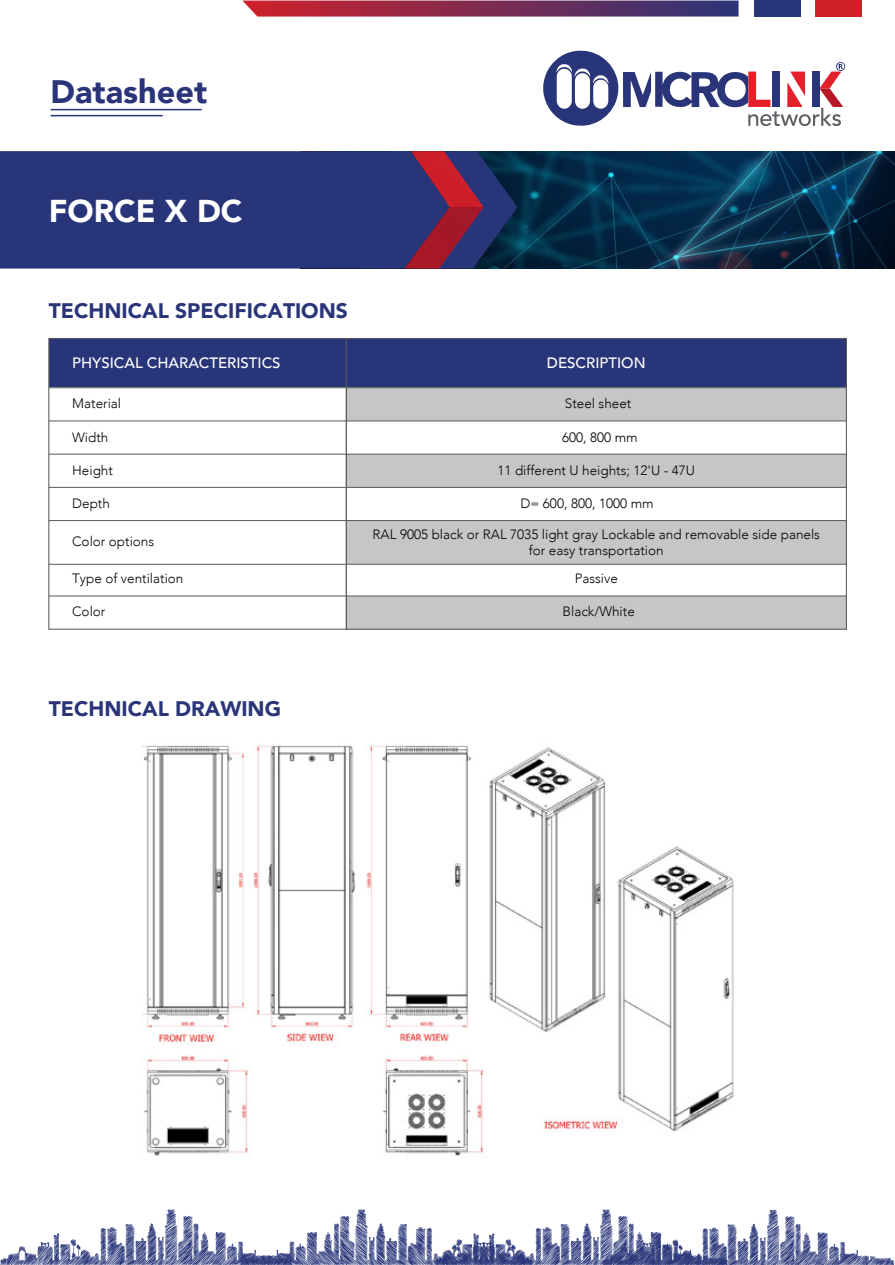
<style>
.page{position:relative;width:895px;height:1265px;background:#fff}
.page>*{position:absolute;margin:0;border:0;box-sizing:border-box;transform-origin:0 0}
.t1{font:900 34.5px "Avenir";color:#fff}
.t2{font:900 32.4px "Avenir";color:#2a3579}
.t3{font:900 31.5px "Avenir";color:#fff}
.t4{font:900 21px "Avenir";color:#2a3579}
.t5{font:500 15px "Avenir";color:#fff}
.t6{font:300 13.5px/16.2px "Avenir";color:#000307;text-align:center}
.s1{font-size:36px}
</style>
<div class="page">
<hr style="left:51px;top:109px;width:151px;height:1px;background:#293579">
<hr style="left:51px;top:115px;width:112px;height:1px;background:#293579">
<div style="left:815px;top:1px;width:46px;height:16px;background:#cf212a"></div>
<div style="left:754px;top:1px;width:46px;height:16px;background:#293579"></div>
<svg style="left:243px;top:1px;width:495px;height:16px;background:#813358"></svg>
<svg style="left:543px;top:51px;width:302px;height:75px"></svg>
<div style="left:812px;top:72px;width:7px;height:35px;background:#2a3579"></div>
<img style="left:517px;top:151px;width:377px;height:117px">
<svg style="left:449px;top:151px;width:68px;height:117px;background:#3b2b56"></svg>
<div style="left:0;top:151px;width:449px;height:117px;background:#293579"></div>
<div style="left:346px;top:387px;width:500px;height:34px;background:#c6c6c6"></div>
<div style="left:346px;top:454px;width:500px;height:33px;background:#c6c6c6"></div>
<div style="left:346px;top:520px;width:500px;height:44px;background:#c6c6c6"></div>
<div style="left:346px;top:596px;width:500px;height:33px;background:#c6c6c6"></div>
<div style="left:49px;top:338px;width:797px;height:49px;background:#293579"></div>
<hr style="left:49px;top:387px;width:797px;height:1px;background:#58595b">
<hr style="left:49px;top:420px;width:797px;height:1px;background:#58595b">
<hr style="left:49px;top:453px;width:797px;height:1px;background:#58595b">
<hr style="left:49px;top:487px;width:797px;height:1px;background:#58595b">
<hr style="left:49px;top:520px;width:797px;height:1px;background:#58595b">
<hr style="left:49px;top:563px;width:797px;height:1px;background:#58595b">
<hr style="left:49px;top:595px;width:797px;height:1px;background:#58595b">
<hr style="left:346px;top:338px;width:1px;height:291px;background:#58595b">
<svg style="left:0;top:1209px;width:895px;height:56px"></svg>
<img style="left:141px;top:745px;width:593px;height:411px">
<h2 class="t2" style="left:51px;top:64px;width:158px">Datasheet</h2>
<h3 class="t3" style="left:49px;top:184px;width:195px">FORCE X DC</h3>
<h1 class="t1" style="left:51px;top:198px;width:284px"><span class="s1">RACKS</span> CABINET</h1>
<h3 class="t4" style="left:49px;top:293px;width:301px">TECHNICAL SPECIFICATIONS</h3>
<p class="t5" style="left:72px;top:349px;width:210px">PHYSICAL CHARACTERISTICS</p>
<p class="t5" style="left:547px;top:350px;width:100px">DESCRIPTION</p>
<p class="t6" style="left:72px;top:395px;width:50px">Material</p>
<p class="t6" style="left:565px;top:395px;width:68px">Steel sheet</p>
<p class="t6" style="left:72px;top:429px;width:38px">Width</p>
<p class="t6" style="left:562px;top:429px;width:77px">600, 800 mm</p>
<p class="t6" style="left:497px;top:462px;width:199px">11 different U heights; 12'U - 47U</p>
<p class="t6" style="left:520px;top:495px;width:135px">D= 600, 800, 1000 mm</p>
<p class="t6" style="left:372px;top:526px;width:449px">RAL 9005 black or RAL 7035 light gray Lockable and removable side panels for easy transportation</p>
<p class="t6" style="left:574px;top:570px;width:45px">Passive</p>
<p class="t6" style="left:562px;top:603px;width:74px">Black/White</p>
<p class="t6" style="left:72px;top:462px;width:42px">Height</p>
<p class="t6" style="left:72px;top:495px;width:39px">Depth</p>
<p class="t6" style="left:72px;top:533px;width:84px">Color options</p>
<p class="t6" style="left:72px;top:570px;width:113px">Type of ventilation</p>
<p class="t6" style="left:72px;top:603px;width:35px">Color</p>
<h3 class="t4" style="left:49px;top:690px;width:234px">TECHNICAL DRAWING</h3>
</div>
